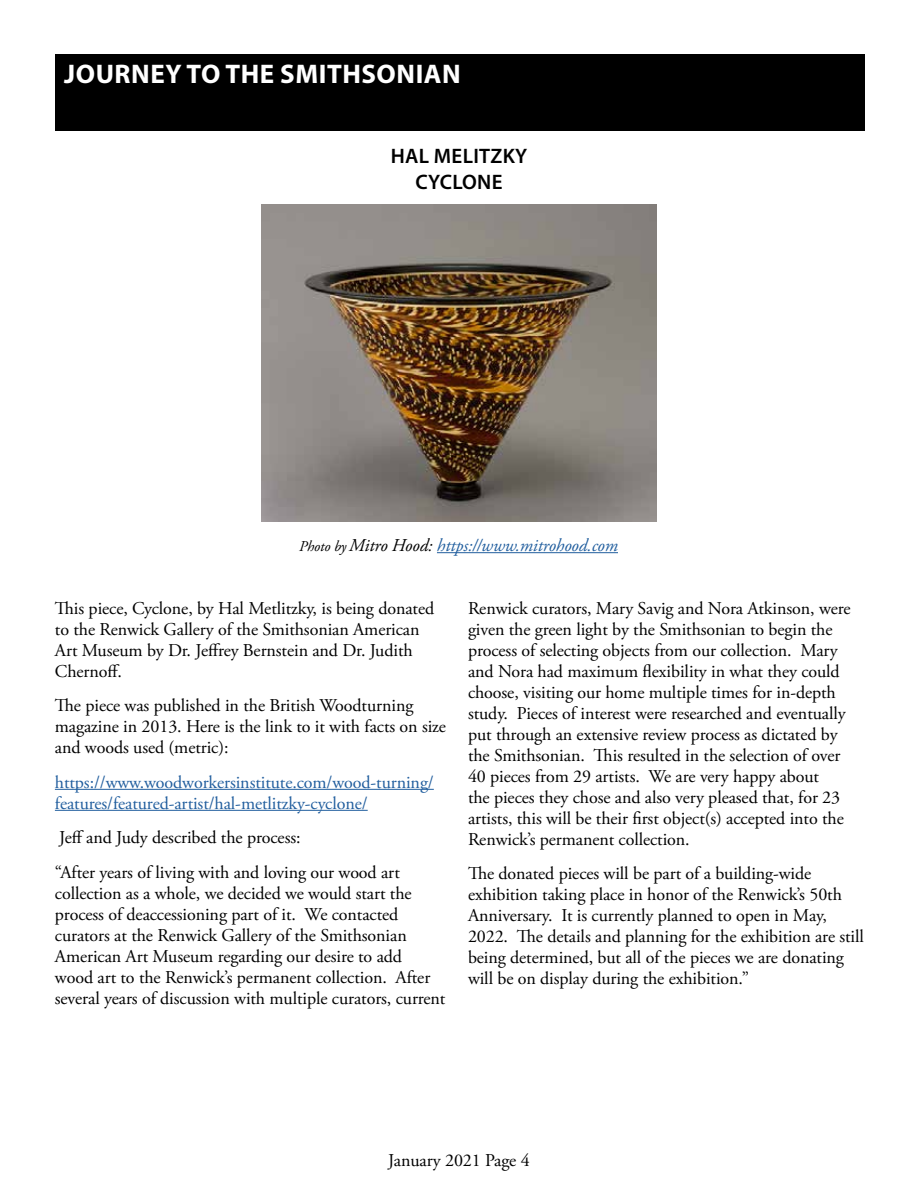
<style>
.page{position:relative;width:918px;height:1188px;background:#fff}
.page>*{position:absolute;margin:0;border:0;box-sizing:border-box;transform-origin:0 0}
.t1{font:700 27px "Myriad Pro";letter-spacing:.02em;color:#fff}
.t2{font:600 21px/25.5px "Myriad Pro";letter-spacing:.015em;color:#000;text-align:center}
.t3{font:18px/21px "Adobe Garamond Pro";letter-spacing:-.005em;color:#000}
.t4{font:18px/21px "Adobe Garamond Pro";letter-spacing:-.005em;color:#215e9e}
.t5{font:italic 18px "Adobe Garamond Pro";letter-spacing:-.005em;color:#215e9e}
.s1{font-size:15px;color:#000}
.s2{color:#000}
</style>
<div class="page">
<div style="left:55px;top:54px;width:810px;height:77px;background:#000"></div>
<hr style="left:55px;top:789px;width:379px;height:1px;background:#215e9e">
<hr style="left:55px;top:810px;width:313px;height:1px;background:#215e9e">
<img style="left:261px;top:204px;width:396px;height:317px">
<hr style="left:437px;top:552px;width:181px;height:1px;background:#215e9e">
<h1 class="t1" style="left:64px;top:57px;width:398px">JOURNEY TO THE SMITHSONIAN</h1>
<p class="t2" style="left:391px;top:143px;width:138px">HAL MELITZKY<br>CYCLONE</p>
<p class="t5" style="left:299px;top:534px;width:320px"><span class="s1">Photo by</span> <span class="s2">Mitro Hood:</span> https://www.mitrohood.com</p>
<p class="t3" style="left:55px;top:598px;width:381px">This piece, Cyclone, by Hal Metlitzky, is being donated to the Renwick Gallery of the Smithsonian American Art Museum by Dr. Jeffrey Bernstein and Dr. Judith Chernoff.</p>
<p class="t3" style="left:55px;top:695px;width:393px">The piece was published in the British Woodturning magazine in 2013. Here is the link to it with facts on size and woods used (metric):</p>
<p class="t4" style="left:55px;top:772px;width:380px">https://www.woodworkersinstitute.com/wood-turning/ features/featured-artist/hal-metlitzky-cyclone/</p>
<p class="t3" style="left:55px;top:821px;width:346px;line-height:34.5px">Jeff and Judy described the process:<br>“After years of living with and loving our wood art</p>
<p class="t3" style="left:55px;top:883px;width:392px">collection as a whole, we decided we would start the process of deaccessioning part of it. We contacted curators at the Renwick Gallery of the Smithsonian American Art Museum regarding our desire to add<br>wood art to the Renwick’s permanent collection. After several years of discussion with multiple curators, current</p>
<p class="t3" style="left:468px;top:598px;width:384px">Renwick curators, Mary Savig and Nora Atkinson, were given the green light by the Smithsonian to begin the process of selecting objects from our collection. Mary and Nora had maximum flexibility in what they could choose, visiting our home multiple times for in-depth study. Pieces of interest were researched and eventually put through an extensive review process as dictated by the Smithsonian. This resulted in the selection of over 40 pieces from 29 artists. We are very happy about<br>the pieces they chose and also very pleased that, for 23 artists, this will be their first object(s) accepted into the Renwick’s permanent collection.</p>
<p class="t3" style="left:468px;top:864px;width:397px">The donated pieces will be part of a building-wide exhibition taking place in honor of the Renwick’s 50th Anniversary. It is currently planned to open in May, 2022. The details and planning for the exhibition are still being determined, but all of the pieces we are donating will be on display during the exhibition.”</p>
<p class="t3" style="left:388px;top:1150px;width:143px">January 2021 Page 4</p>
</div>
